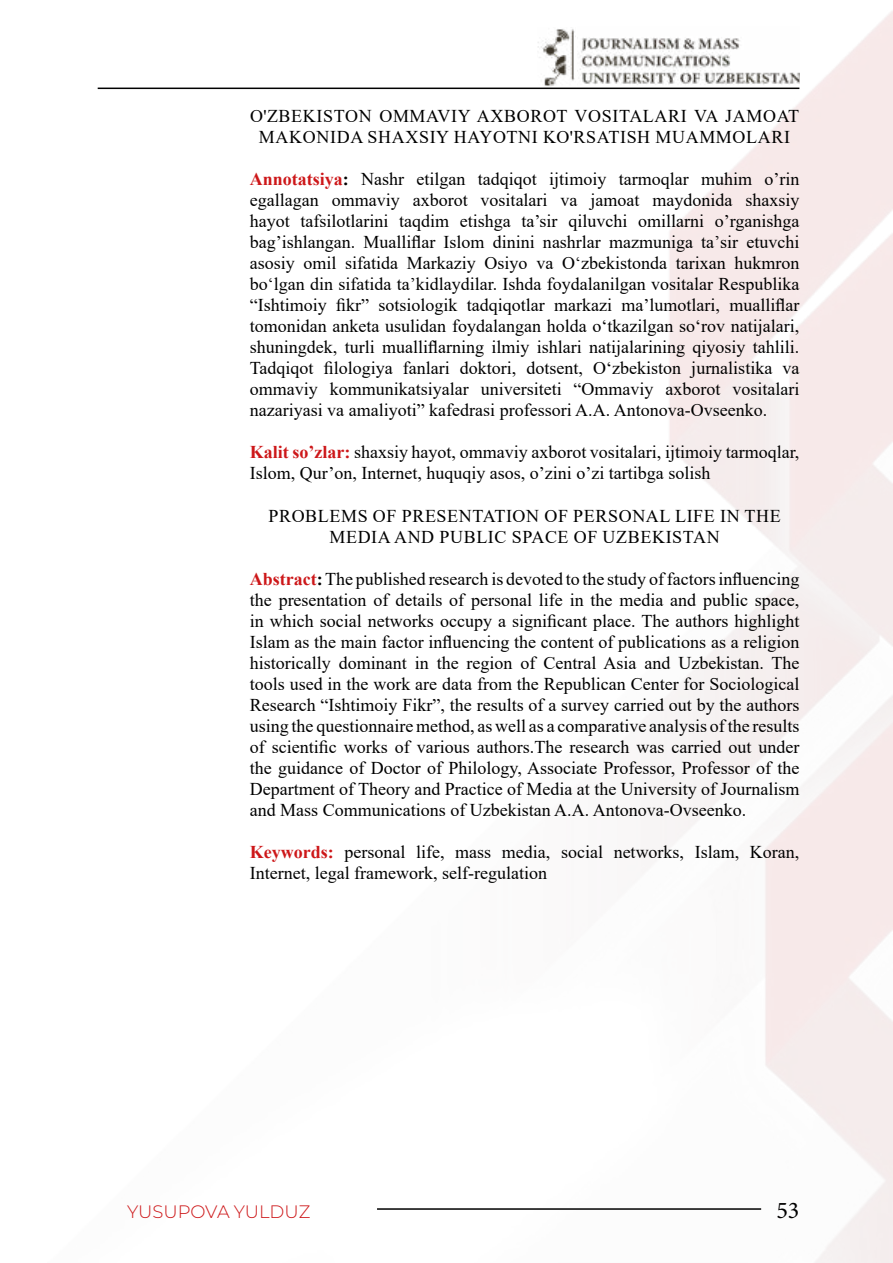
<style>
.page{position:relative;width:893px;height:1263px;background:#fff}
.page>*{position:absolute;margin:0;border:0;box-sizing:border-box;transform-origin:0 0}
.t1{font:24px "Minion Pro";color:#000}
.t2{font:18px/21px "Times New Roman";color:#000;text-align:justify}
.t3{font:18px/21px "Times New Roman";letter-spacing:.035em;color:#000;text-align:center}
.t4{font:100 18px "Montserrat";color:#cd1719}
.s1{font-weight:700;color:#cd1719}
.s2{font-weight:700}
</style>
<div class="page">
<img style="left:97px;top:11px;width:796px;height:1252px">
<img style="left:538px;top:27px;width:38px;height:61px">
<img style="left:578px;top:27px;width:221px;height:61px">
<p class="t3" style="left:250px;top:105px;width:551px">O'ZBEKISTON OMMAVIY AXBOROT VOSITALARI VA JAMOAT<br>MAKONIDA SHAXSIY HAYOTNI KO'RSATISH MUAMMOLARI</p>
<p class="t2" style="left:250px;top:168px;width:551px"><span class="s1">Annotatsiya</span><span class="s2">:</span> Nashr etilgan tadqiqot ijtimoiy tarmoqlar muhim o’rin egallagan ommaviy axborot vositalari va jamoat maydonida shaxsiy hayot tafsilotlarini taqdim etishga ta’sir qiluvchi omillarni o’rganishga bag’ishlangan. Mualliflar Islom dinini nashrlar mazmuniga taʼsir etuvchi asosiy omil sifatida Markaziy Osiyo va Oʻzbekistonda tarixan hukmron boʻlgan din sifatida taʼkidlaydilar. Ishda foydalanilgan vositalar Respublika “Ishtimoiy fikr” sotsiologik tadqiqotlar markazi ma’lumotlari, mualliflar tomonidan anketa usulidan foydalangan holda o‘tkazilgan so‘rov natijalari, shuningdek, turli mualliflarning ilmiy ishlari natijalarining qiyosiy tahlili.<br>Tadqiqot filologiya fanlari doktori, dotsent, O‘zbekiston jurnalistika va ommaviy kommunikatsiyalar universiteti “Ommaviy axborot vositalari nazariyasi va amaliyoti” kafedrasi professori A.A. Antonova-Ovseenko.</p>
<p class="t2" style="left:250px;top:441px;width:551px"><span class="s1">Kalit so’zlar:</span> shaxsiy hayot, ommaviy axborot vositalari, ijtimoiy tarmoqlar,<br>Islom, Qur’on, Internet, huquqiy asos, o’zini o’zi tartibga solish</p>
<p class="t3" style="left:268px;top:505px;width:514px">PROBLEMS OF PRESENTATION OF PERSONAL LIFE IN THE<br>MEDIA AND PUBLIC SPACE OF UZBEKISTAN</p>
<p class="t2" style="left:250px;top:568px;width:551px"><span class="s1">Abstract</span><span class="s2">:</span> The published research is devoted to the study of factors influencing the presentation of details of personal life in the media and public space, in which social networks occupy a significant place. The authors highlight Islam as the main factor influencing the content of publications as a religion historically dominant in the region of Central Asia and Uzbekistan. The tools used in the work are data from the Republican Center for Sociological Research “Ishtimoiy Fikr”, the results of a survey carried out by the authors using the questionnaire method, as well as a comparative analysis of the results of scientific works of various authors.The research was carried out under the guidance of Doctor of Philology, Associate Professor, Professor of the Department of Theory and Practice of Media at the University of Journalism and Mass Communications of Uzbekistan A.A. Antonova-Ovseenko.</p>
<p class="t2" style="left:250px;top:841px;width:551px"><span class="s1">Keywords:</span> personal life, mass media, social networks, Islam, Koran,<br>Internet, legal framework, self-regulation</p>
<p class="t4" style="left:127px;top:1199px;width:185px">YUSUPOVA YULDUZ</p>
<h1 class="t1" style="left:776px;top:1194px;width:25px">53</h1>
</div>
